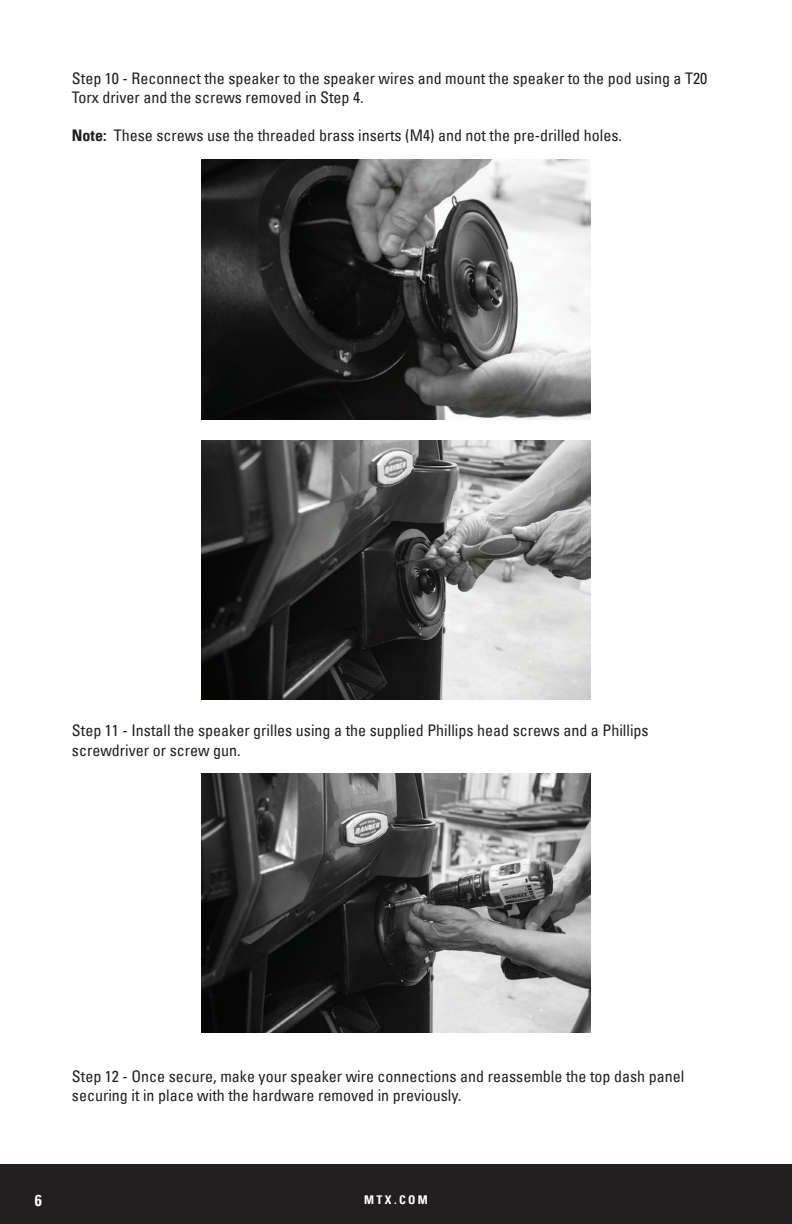
<style>
.page{position:relative;width:792px;height:1224px;background:#fff}
.page>*{position:absolute;margin:0;border:0;box-sizing:border-box;transform-origin:0 0}
.t1{font:condensed 16px/19.2px "Univers LT";color:#231f20}
.t2{font:700 condensed 16px "Univers LT";color:#fff}
.t3{font:700 condensed 12px "Univers LT";letter-spacing:.2em;color:#fff}
.s1{font-weight:700}
</style>
<div class="page">
<div style="left:0;top:1165px;width:792px;height:59px;background:#231f20"></div>
<img style="left:202px;top:160px;width:388px;height:259px">
<img style="left:202px;top:441px;width:388px;height:259px">
<img style="left:202px;top:774px;width:388px;height:259px">
<p class="t1" style="left:72px;top:68px;width:637px">Step 10 - Reconnect the speaker to the speaker wires and mount the speaker to the pod using a T20<br>Torx driver and the screws removed in Step 4.</p>
<p class="t1" style="left:72px;top:126px;width:552px"><span class="s1">Note:</span> These screws use the threaded brass inserts (M4) and not the pre-drilled holes.</p>
<p class="t1" style="left:72px;top:721px;width:578px">Step 11 - Install the speaker grilles using a the supplied Phillips head screws and a Phillips screwdriver or screw gun.</p>
<p class="t1" style="left:72px;top:1066px;width:614px">Step 12 - Once secure, make your speaker wire connections and reassemble the top dash panel securing it in place with the hardware removed in previously.</p>
<p class="t2" style="left:35px;top:1190px;width:9px">6</p>
<p class="t3" style="left:364px;top:1193px;width:65px">MTX.COM</p>
</div>
